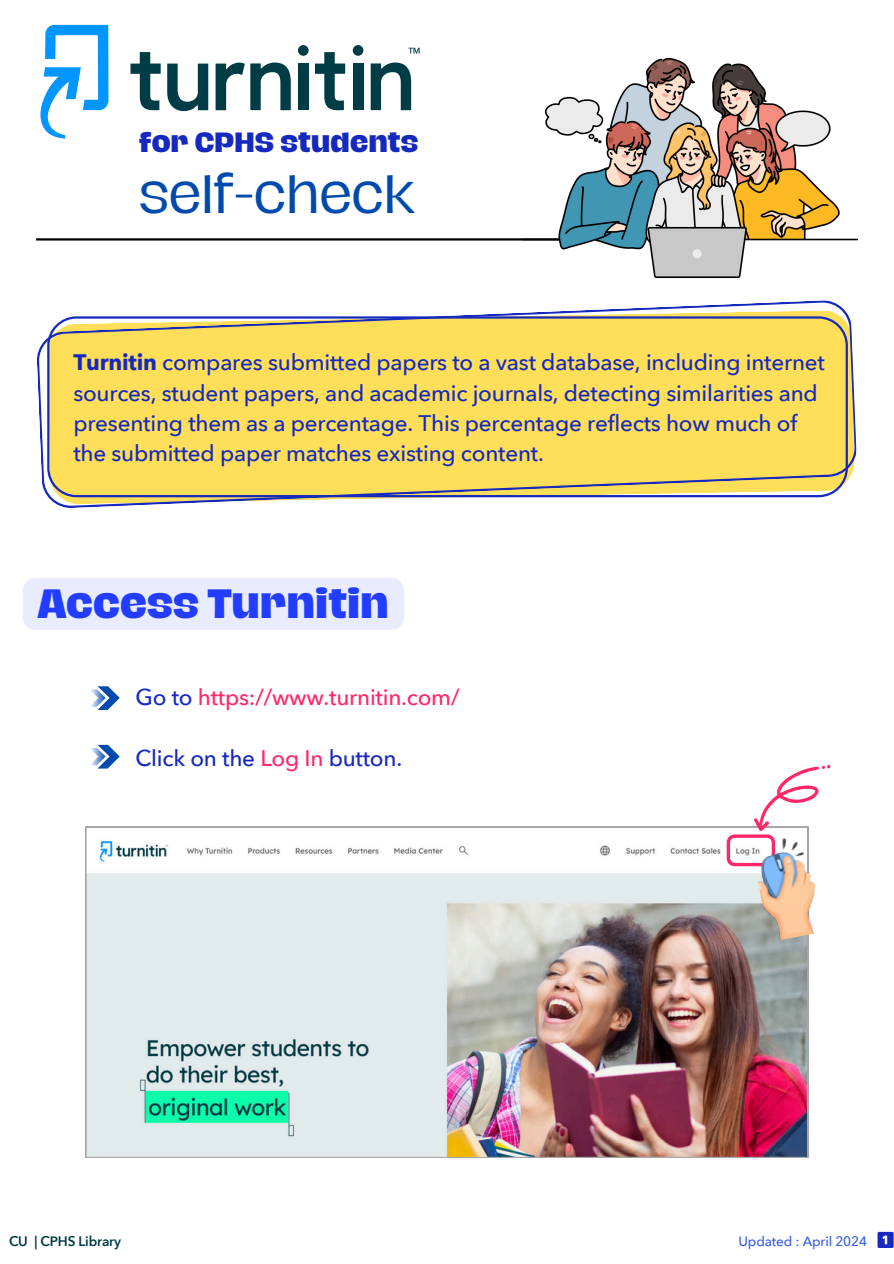
<style>
.page{position:relative;width:894px;height:1264px;background:#fff}
.page>*{position:absolute;margin:0;border:0;box-sizing:border-box;transform-origin:0 0}
.t1{font:49.5px "Hagrid";color:#004aad}
.t2{font:800 37.5px "Hagrid";color:#233dff}
.t3{font:800 25.5px "Hagrid";color:#1529bf}
.t4{font:500 22.5px/30.3px "Avenir Next Thai Modern";letter-spacing:-.01em;color:#1529bf}
.t5{font:500 22.5px "Avenir Next Thai Modern";letter-spacing:-.01em;color:#ff2768}
.t6{font:500 13.5px "Avenir Next Thai Modern";letter-spacing:-.01em;color:#395ce0}
.t7{font:600 13.5px "Avenir Next Thai Modern";letter-spacing:-.01em;color:#003c46}
.s1{font-weight:700}
.s2{color:#1529bf}
.s3{color:#ff2768}
</style>
<div class="page">
<img style="left:522px;top:58px;width:335px;height:220px">
<hr style="left:36px;top:238px;width:524px;height:2px;background:#000">
<svg style="left:40px;top:25px;width:68px;height:114px"></svg>
<svg style="left:167px;top:64px;width:41px;height:47px"></svg>
<svg style="left:215px;top:63px;width:76px;height:47px"></svg>
<div style="left:298px;top:64px;width:10px;height:46px;background:#003c46"></div>
<div style="left:353px;top:64px;width:10px;height:46px;background:#003c46"></div>
<svg style="left:370px;top:63px;width:41px;height:47px"></svg>
<svg style="left:130px;top:52px;width:31px;height:58px"></svg>
<svg style="left:315px;top:52px;width:30px;height:58px"></svg>
<div style="left:298px;top:45px;width:10px;height:11px;background:#003c46;border-radius:50%"></div>
<div style="left:352px;top:45px;width:11px;height:11px;background:#003c46;border-radius:50%"></div>
<svg style="left:408px;top:48px;width:11px;height:6px"></svg>
<svg style="left:37px;top:300px;width:820px;height:208px;background:#f4da74"></svg>
<div style="left:23px;top:578px;width:381px;height:52px;background:#e9ecff;border-radius:13px"></div>
<svg style="left:91px;top:686px;width:29px;height:24px"></svg>
<svg style="left:91px;top:745px;width:29px;height:23px"></svg>
<img style="left:85px;top:826px;width:722px;height:331px">
<img style="left:750px;top:866px;width:66px;height:76px">
<svg style="left:726px;top:765px;width:105px;height:101px"></svg>
<svg style="left:877px;top:1231px;width:16px;height:16px"></svg>
<p class="t3" style="left:139px;top:129px;width:280px">for CPHS students</p>
<h3 class="t1" style="left:139px;top:171px;width:278px">self-check</h3>
<h1 class="t4" style="left:73px;top:346px;width:752px"><span class="s1">Turnitin</span> compares submitted papers to a vast database, including internet sources, student papers, and academic journals, detecting similarities and presenting them as a percentage. This percentage reflects how much of the submitted paper matches existing content.</h1>
<h4 class="t2" style="left:38px;top:585px;width:353px">Access Turnitin</h4>
<h2 class="t5" style="left:135px;top:680px;width:325px"><span class="s2">Go to</span> https://www.turnitin.com/</h2>
<p class="t4" style="left:135px;top:742px;width:268px">Click on the <span class="s3">Log In</span> button.</p>
<p class="t7" style="left:9px;top:1230px;width:113px">CU | CPHS Library</p>
<p class="t6" style="left:738px;top:1230px;width:130px">Updated : April 2024</p>
</div>
